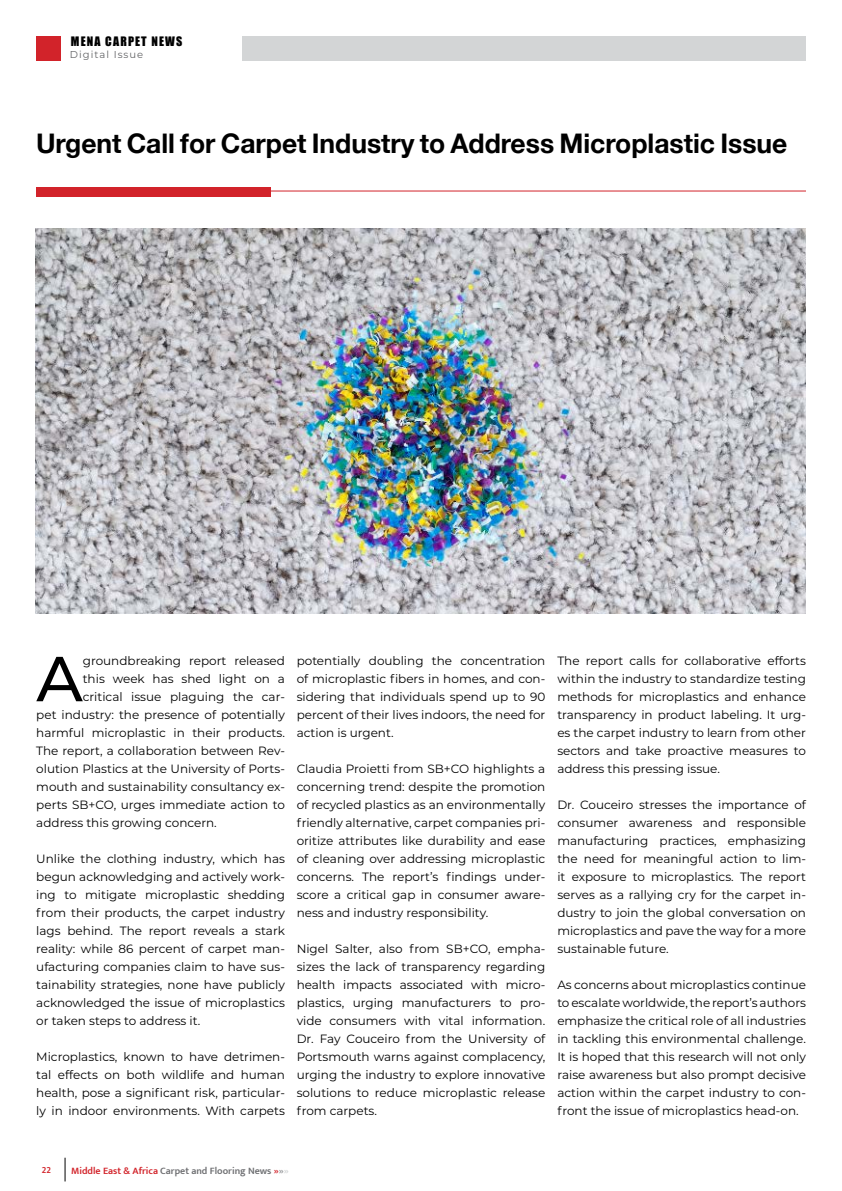
<style>
.page{position:relative;width:842px;height:1191px;background:#fff}
.page>*{position:absolute;margin:0;border:0;box-sizing:border-box;transform-origin:0 0}
.t1{font:500 63.4px "Montserrat";color:#000}
.t2{font:700 27px "Helvetica Neue";color:#000}
.t3{font:12px/18px "Montserrat";color:#000;text-align:justify}
.t4{font:12px "Impact";letter-spacing:.1em;color:#000}
.t5{font:600 10px "Mukta Mahee";color:#6d6e71}
.t6{font:10px "Montserrat";letter-spacing:.1em;color:#636466}
.t7{font:600 10px "Mukta Mahee";color:#d2232a}
.s1{color:#d2232a}
.s2{color:#939598}
.s3{color:#d1d3d4}
</style>
<div class="page">
<div style="left:36px;top:36px;width:25px;height:24px;background:#d2232a"></div>
<div style="left:243px;top:36px;width:563px;height:24px;background:#d3d5d6"></div>
<svg style="left:65px;top:1157px;width:1px;height:24px"></svg>
<img style="left:36px;top:229px;width:770px;height:385px">
<div style="left:36px;top:188px;width:235px;height:9px;background:#d2232a"></div>
<hr style="left:271px;top:190px;width:535px;height:1px;background:#d2232a">
<p class="t4" style="left:71px;top:32px;width:113px">MENA CARPET NEWS</p>
<p class="t6" style="left:70px;top:47px;width:75px">Digital Issue</p>
<h2 class="t2" style="left:36px;top:122px;width:753px">Urgent Call for Carpet Industry to Address Microplastic Issue</h2>
<h1 class="t1" style="left:36px;top:634px;width:48px">A</h1>
<p class="t3" style="left:83px;top:651px;width:204px">groundbreaking report released</p>
<p class="t3" style="left:83px;top:669px;width:204px">this week has shed light on a</p>
<p class="t3" style="left:83px;top:687px;width:204px">critical issue plaguing the car-</p>
<p class="t3" style="left:36px;top:705px;width:250px">pet industry: the presence of potentially</p>
<p class="t3" style="left:36px;top:723px;width:250px">harmful microplastic in their products.</p>
<p class="t3" style="left:36px;top:741px;width:250px">The report, a collaboration between Rev-</p>
<p class="t3" style="left:36px;top:759px;width:250px">olution Plastics at the University of Ports-</p>
<p class="t3" style="left:36px;top:777px;width:250px">mouth and sustainability consultancy ex-</p>
<p class="t3" style="left:36px;top:795px;width:250px">perts SB+CO, urges immediate action to</p>
<p class="t3" style="left:36px;top:813px;width:182px">address this growing concern.</p>
<p class="t3" style="left:36px;top:849px;width:250px">Unlike the clothing industry, which has begun acknowledging and actively work&shy;ing to mitigate microplastic shedding from their products, the carpet industry lags behind. The report reveals a stark reality: while 86 percent of carpet man&shy;ufacturing companies claim to have sus&shy;tainability strategies, none have publicly acknowledged the issue of microplastics or taken steps to address it.</p>
<p class="t3" style="left:36px;top:1047px;width:250px">Microplastics, known to have detrimen&shy;tal effects on both wildlife and human health, pose a significant risk, particular&shy;ly in indoor environments. With carpets</p>
<p class="t3" style="left:297px;top:651px;width:250px">potentially doubling the concentration of microplastic fibers in homes, and con&shy;sidering that individuals spend up to 90 percent of their lives indoors, the need for action is urgent.</p>
<p class="t3" style="left:297px;top:759px;width:250px">Claudia Proietti from SB+CO highlights a concerning trend: despite the promotion of recycled plastics as an environmentally friendly alternative, carpet companies pri&shy;oritize attributes like durability and ease of cleaning over addressing microplastic concerns. The report’s findings under&shy;score a critical gap in consumer aware&shy;ness and industry responsibility.</p>
<p class="t3" style="left:297px;top:939px;width:250px">Nigel Salter, also from SB+CO, empha&shy;sizes the lack of transparency regarding health impacts associated with micro&shy;plastics, urging manufacturers to pro&shy;vide consumers with vital information.<br>Dr. Fay Couceiro from the University of Portsmouth warns against complacency, urging the industry to explore innovative solutions to reduce microplastic release from carpets.</p>
<p class="t3" style="left:557px;top:651px;width:250px">The report calls for collaborative efforts within the industry to standardize testing methods for microplastics and enhance transparency in product labeling. It urg&shy;es the carpet industry to learn from other sectors and take proactive measures to address this pressing issue.</p>
<p class="t3" style="left:557px;top:795px;width:250px">Dr. Couceiro stresses the importance of consumer awareness and responsible manufacturing practices, emphasizing the need for meaningful action to lim&shy;it exposure to microplastics. The report serves as a rallying cry for the carpet in&shy;dustry to join the global conversation on microplastics and pave the way for a more sustainable future.</p>
<p class="t3" style="left:557px;top:975px;width:250px">As concerns about microplastics continue to escalate worldwide, the report’s authors emphasize the critical role of all industries in tackling this environmental challenge.<br>It is hoped that this research will not only raise awareness but also prompt decisive action within the carpet industry to con&shy;front the issue of microplastics head-on.</p>
<p class="t7" style="left:42px;top:1163px;width:10px">22</p>
<p class="t5" style="left:71px;top:1164px;width:219px"><span class="s1">Middle East &amp; Africa</span> Carpet and Flooring News <span class="s1">»</span><span class="s2">»</span><span class="s3">»</span></p>
</div>
